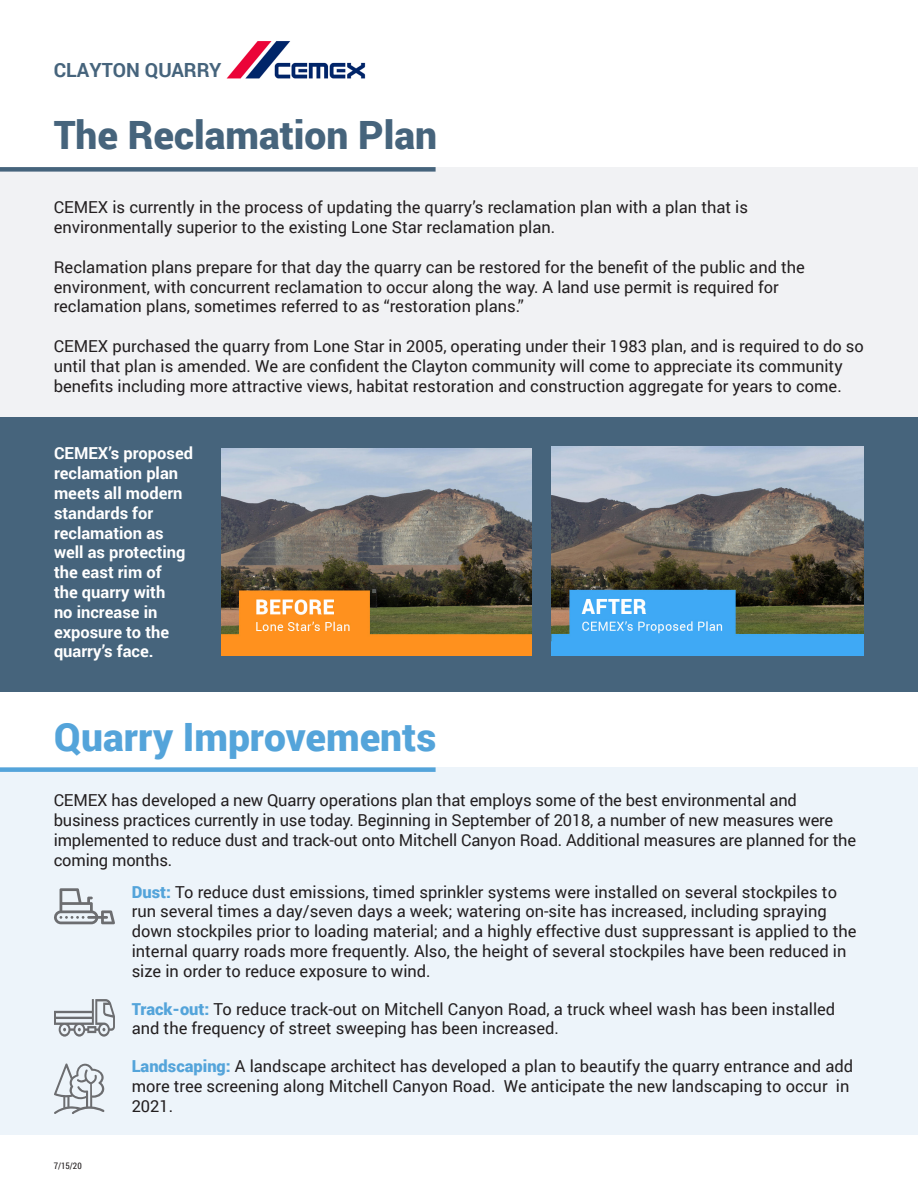
<style>
.page{position:relative;width:918px;height:1188px;background:#fff}
.page>*{position:absolute;margin:0;border:0;box-sizing:border-box;transform-origin:0 0}
.t1{font:900 39px "Roboto";color:#46647c}
.t2{font:900 39px "Roboto";color:#54a4da}
.t3{font:700 19.5px "Roboto";color:#46647c}
.t4{font:16.5px/19.8px "Roboto";color:#231f20}
.t5{font:700 16.5px/19.8px "Roboto";color:#fff}
.t6{font:9px "Roboto Condensed";color:#231f20}
.s1{font-weight:900;color:#54a4da}
</style>
<div class="page">
<div style="left:0;top:767px;width:918px;height:368px;background:#edf4fa"></div>
<div style="left:0;top:414px;width:918px;height:278px;background:#46647c"></div>
<div style="left:0;top:167px;width:918px;height:249px;background:#f1f2f4"></div>
<img style="left:226px;top:41px;width:140px;height:38px">
<div style="left:0;top:167px;width:436px;height:5px;background:#46647c"></div>
<img style="left:551px;top:447px;width:313px;height:208px">
<img style="left:222px;top:448px;width:310px;height:207px">
<div style="left:0;top:767px;width:436px;height:5px;background:#54a4da"></div>
<svg style="left:54px;top:999px;width:61px;height:38px"></svg>
<svg style="left:54px;top:1064px;width:50px;height:50px"></svg>
<svg style="left:54px;top:888px;width:61px;height:36px"></svg>
<p class="t3" style="left:54px;top:56px;width:169px">CLAYTON QUARRY</p>
<p class="t1" style="left:54px;top:108px;width:385px">The Reclamation Plan</p>
<p class="t4" style="left:54px;top:197px;width:696px">CEMEX is currently in the process of updating the quarry’s reclamation plan with a plan that is environmentally superior to the existing Lone Star reclamation plan.</p>
<p class="t4" style="left:54px;top:256px;width:753px">Reclamation plans prepare for that day the quarry can be restored for the benefit of the public and the environment, with concurrent reclamation to occur along the way. A land use permit is required for reclamation plans, sometimes referred to as “restoration plans.”</p>
<p class="t4" style="left:54px;top:336px;width:812px">CEMEX purchased the quarry from Lone Star in 2005, operating under their 1983 plan, and is required to do so until that plan is amended. We are confident the Clayton community will come to appreciate its community benefits including more attractive views, habitat restoration and construction aggregate for years to come.</p>
<p class="t5" style="left:54px;top:443px;width:141px">CEMEX’s proposed reclamation plan meets all modern standards for reclamation as well as protecting the east rim of<br>the quarry with<br>no increase in exposure to the quarry’s face.</p>
<p class="t2" style="left:54px;top:709px;width:384px">Quarry Improvements</p>
<p class="t4" style="left:54px;top:790px;width:804px">CEMEX has developed a new Quarry operations plan that employs some of the best environmental and business practices currently in use today. Beginning in September of 2018, a number of new measures were implemented to reduce dust and track-out onto Mitchell Canyon Road. Additional measures are planned for the coming months.</p>
<p class="t4" style="left:132px;top:881px;width:726px"><span class="s1">Dust:</span> To reduce dust emissions, timed sprinkler systems were installed on several stockpiles to run several times a day/seven days a week; watering on-site has increased, including spraying down stockpiles prior to loading material; and a highly effective dust suppressant is applied to the internal quarry roads more frequently. Also, the height of several stockpiles have been reduced in size in order to reduce exposure to wind.</p>
<p class="t4" style="left:132px;top:998px;width:705px"><span class="s1">Track-out:</span> To reduce track-out on Mitchell Canyon Road, a truck wheel wash has been installed and the frequency of street sweeping has been increased.</p>
<p class="t4" style="left:132px;top:1056px;width:723px"><span class="s1">Landscaping:</span> A landscape architect has developed a plan to beautify the quarry entrance and add more tree screening along Mitchell Canyon Road. We anticipate the new landscaping to occur in<br>2021.</p>
<p class="t6" style="left:54px;top:1159px;width:30px">7/15/20</p>
</div>
